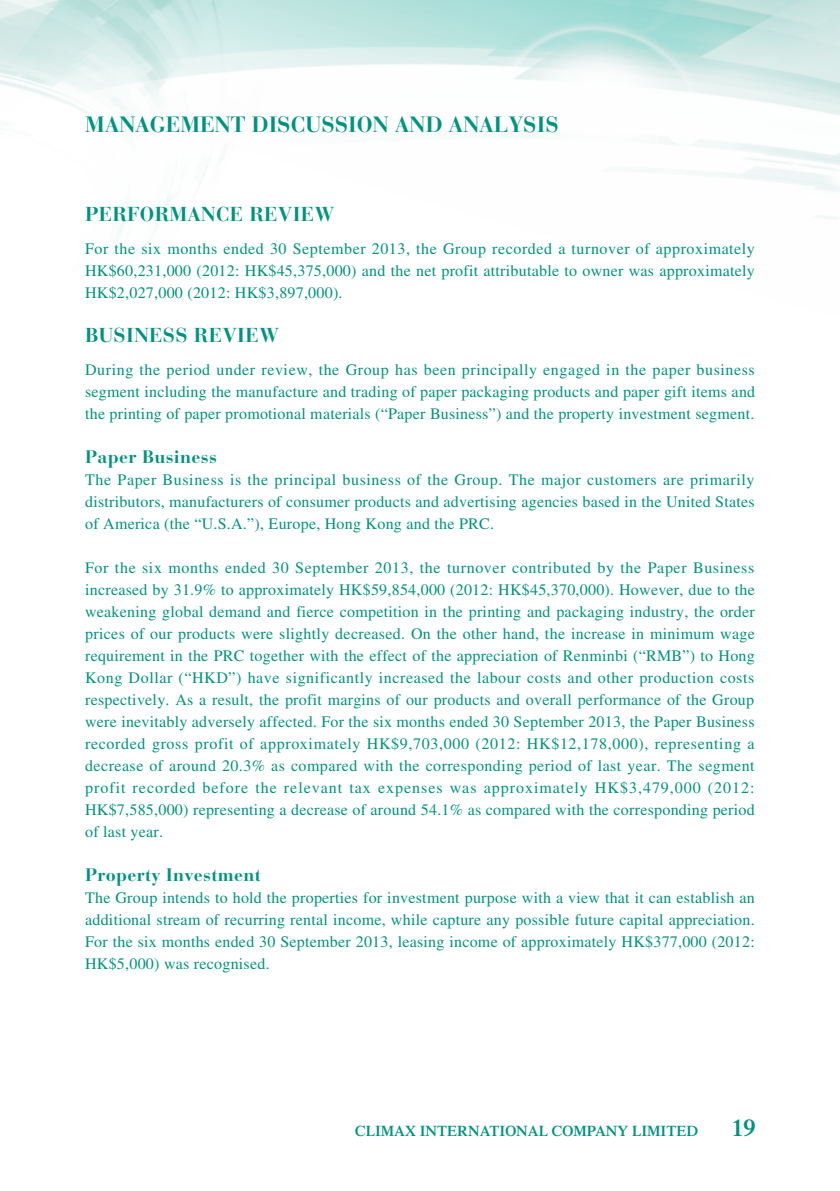
<style>
.page{position:relative;width:840px;height:1191px;background:#fff}
.page>*{position:absolute;margin:0;border:0;box-sizing:border-box;transform-origin:0 0}
.t1{font:600 24px "Times LT Std";color:#00937f}
.t2{font:700 22px "Bauer Bodoni Std";color:#00937f}
.t3{font:700 20px "Bauer Bodoni Std";letter-spacing:.015em;color:#00937f}
.t4{font:700 18px "Bauer Bodoni Std";letter-spacing:.015em;color:#00937f}
.t5{font:16px/22px "Times LT Std";letter-spacing:.015em;color:#00937f;text-align:justify}
.t6{font:600 15px "Times LT Std";color:#00937f}
</style>
<div class="page">
<h2 class="t2" style="left:85px;top:111px;width:475px">MANAGEMENT DISCUSSION AND ANALYSIS</h2>
<p class="t3" style="left:85px;top:202px;width:251px">PERFORMANCE REVIEW</p>
<p class="t5" style="left:85px;top:237px;width:671px">For the six months ended 30 September 2013, the Group recorded a turnover of approximately HK$60,231,000 (2012: HK$45,375,000) and the net profit attributable to owner was approximately HK$2,027,000 (2012: HK$3,897,000).</p>
<p class="t3" style="left:85px;top:323px;width:195px">BUSINESS REVIEW</p>
<p class="t5" style="left:85px;top:358px;width:671px">During the period under review, the Group has been principally engaged in the paper business segment including the manufacture and trading of paper packaging products and paper gift items and the printing of paper promotional materials (“Paper Business”) and the property investment segment.</p>
<p class="t4" style="left:85px;top:446px;width:133px">Paper Business</p>
<p class="t5" style="left:85px;top:468px;width:670px">The Paper Business is the principal business of the Group. The major customers are primarily distributors, manufacturers of consumer products and advertising agencies based in the United States of America (the “U.S.A.”), Europe, Hong Kong and the PRC.</p>
<p class="t5" style="left:85px;top:556px;width:671px">For the six months ended 30 September 2013, the turnover contributed by the Paper Business increased by 31.9% to approximately HK$59,854,000 (2012: HK$45,370,000). However, due to the weakening global demand and fierce competition in the printing and packaging industry, the order prices of our products were slightly decreased. On the other hand, the increase in minimum wage requirement in the PRC together with the effect of the appreciation of Renminbi (“RMB”) to Hong Kong Dollar (“HKD”) have significantly increased the labour costs and other production costs respectively. As a result, the profit margins of our products and overall performance of the Group were inevitably adversely affected. For the six months ended 30 September 2013, the Paper Business recorded gross profit of approximately HK$9,703,000 (2012: HK$12,178,000), representing a decrease of around 20.3% as compared with the corresponding period of last year. The segment profit recorded before the relevant tax expenses was approximately HK$3,479,000 (2012:<br>HK$7,585,000) representing a decrease of around 54.1% as compared with the corresponding period of last year.</p>
<p class="t4" style="left:85px;top:864px;width:177px">Property Investment</p>
<p class="t5" style="left:85px;top:886px;width:671px">The Group intends to hold the properties for investment purpose with a view that it can establish an additional stream of recurring rental income, while capture any possible future capital appreciation.<br>For the six months ended 30 September 2013, leasing income of approximately HK$377,000 (2012:<br>HK$5,000) was recognised.</p>
<p class="t6" style="left:355px;top:1122px;width:344px">CLIMAX INTERNATIONAL COMPANY LIMITED</p>
<h1 class="t1" style="left:731px;top:1113px;width:25px">19</h1>
</div>
